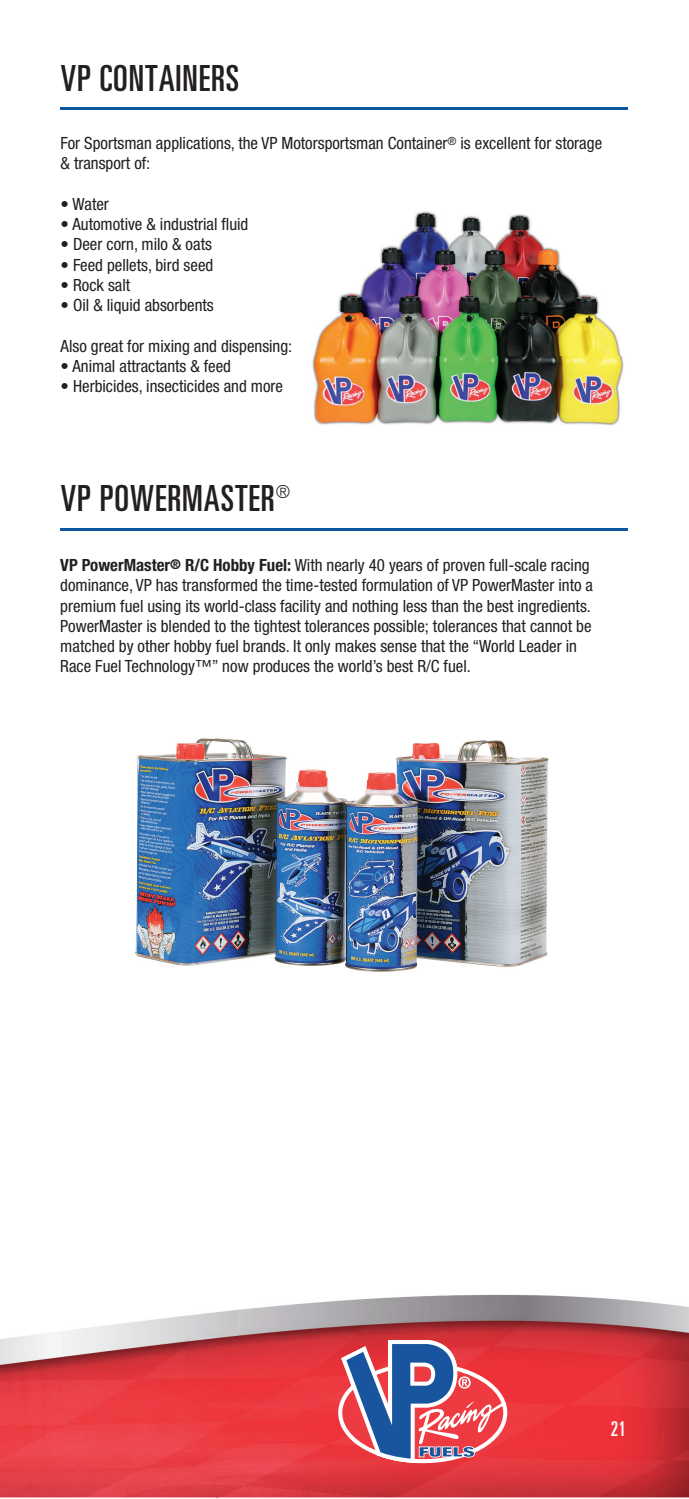
<style>
.page{position:relative;width:689px;height:1499px;background:#fff}
.page>*{position:absolute;margin:0;border:0;box-sizing:border-box;transform-origin:0 0}
.t1{font:ultra-condensed 36px "Univers";letter-spacing:.025em;color:#231f20}
.t2{font:ultra-condensed 20.25px "Univers";color:#fff}
.t3{font:condensed 16.88px/20.2px "Helvetica Neue LT Std";color:#231f20}
.s1{font-weight:700}
.s2{font-weight:700;font-size:13.5px}
</style>
<div class="page">
<img style="left:0;top:1295px;width:688px;height:202px">
<svg style="left:338px;top:1340px;width:169px;height:123px"></svg>
<hr style="left:61px;top:108px;width:567px;height:2px;background:#0b58a1">
<hr style="left:61px;top:528px;width:567px;height:2px;background:#0b58a1">
<img style="left:312px;top:211px;width:312px;height:215px">
<img style="left:135px;top:738px;width:414px;height:234px">
<h1 class="t1" style="left:61px;top:65px;width:180px">VP CONTAINERS</h1>
<p class="t3" style="left:61px;top:135px;width:543px">For Sportsman applications, the VP Motorsportsman Container<sup>®</sup> is excellent for storage &amp; transport of:</p>
<p class="t3" style="left:61px;top:195px;width:50px">• Water</p>
<p class="t3" style="left:61px;top:216px;width:189px">• Automotive &amp; industrial fluid</p>
<p class="t3" style="left:61px;top:236px;width:153px">• Deer corn, milo &amp; oats</p>
<p class="t3" style="left:61px;top:256px;width:154px">• Feed pellets, bird seed</p>
<p class="t3" style="left:61px;top:276px;width:71px">• Rock salt</p>
<p class="t3" style="left:61px;top:297px;width:155px">• Oil &amp; liquid absorbents</p>
<p class="t3" style="left:61px;top:337px;width:233px">Also great for mixing and dispensing:</p>
<p class="t3" style="left:61px;top:357px;width:172px">• Animal attractants &amp; feed</p>
<p class="t3" style="left:61px;top:378px;width:224px">• Herbicides, insecticides and more</p>
<h1 class="t1" style="left:61px;top:485px;width:231px">VP POWERMASTER<sup>®</sup></h1>
<p class="t3" style="left:60px;top:556px;width:534px"><span class="s1">VP PowerMaster</span><span class="s2">®</span> <span class="s1">R/C Hobby Fuel:</span> With nearly 40 years of proven full-scale racing dominance, VP has transformed the time-tested formulation of VP PowerMaster into a premium fuel using its world-class facility and nothing less than the best ingredients.<br>PowerMaster is blended to the tightest tolerances possible; tolerances that cannot be matched by other hobby fuel brands. It only makes sense that the “World Leader in Race Fuel Technology™” now produces the world’s best R/C fuel.</p>
<p class="t2" style="left:611px;top:1421px;width:17px">21</p>
</div>
